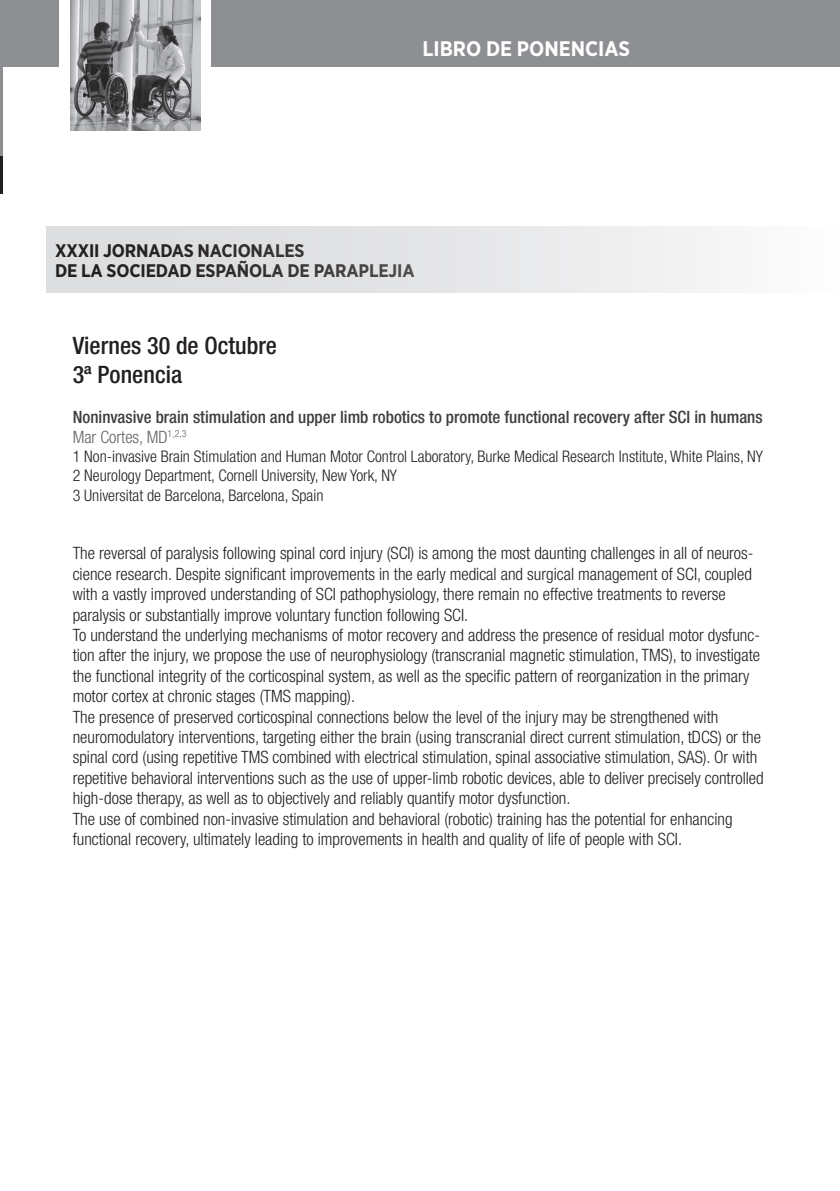
<style>
.page{position:relative;width:840px;height:1191px;background:#fff}
.page>*{position:absolute;margin:0;border:0;box-sizing:border-box;transform-origin:0 0}
.t1{font:500 condensed 24px/28.8px "Helvetica Neue LT Com";color:#231f20}
.t2{font:700 21px "Gotham Narrow";color:#fff}
.t3{font:700 18.2px/19.6px "Gotham Narrow";letter-spacing:-.01em;color:#231f20}
.t4{font:300 condensed 17px/20.4px "Helvetica Neue LT Com";color:#231f20}
.t5{font:500 condensed 17px/20.4px "Helvetica Neue LT Com";color:#3e3e3f}
.t6{font:300 condensed 16px/19.2px "Helvetica Neue LT Com";color:#231f20}
.s1{font-weight:300;color:#636366}
</style>
<div class="page">
<hr style="left:0;top:0;width:3px;height:176px;background:#8d8f92">
<hr style="left:0;top:156px;width:3px;height:37px;background:#231f20">
<img style="left:71px;top:0;width:129px;height:130px">
<div style="left:211px;top:0;width:628px;height:67px;background:#8d8f92"></div>
<div style="left:0;top:0;width:58px;height:67px;background:#8d8f92"></div>
<hr style="left:0;top:229px;width:1px;height:66px;background:#dddee0">
<div style="left:47px;top:227px;width:792px;height:66px;background:linear-gradient(to right,#d7d8db,#f9f9f9)"></div>
<p class="t2" style="left:422px;top:35px;width:209px">LIBRO DE PONENCIAS</p>
<p class="t3" style="left:55px;top:241px;width:361px">XXXII JORNADAS NACIONALES<br>DE LA SOCIEDAD ESPAÑOLA DE PARAPLEJIA</p>
<h1 class="t1" style="left:73px;top:335px;width:205px">Viernes 30 de Octubre<br>3ª Ponencia</h1>
<p class="t5" style="left:73px;top:409px;width:691px">Noninvasive brain stimulation and upper limb robotics to promote functional recovery after SCI in humans<br><span class="s1">Mar Cortes, MD</span><sup>1,2,3</sup></p>
<p class="t6" style="left:73px;top:449px;width:691px">1 Non-invasive Brain Stimulation and Human Motor Control Laboratory, Burke Medical Research Institute, White Plains, NY<br>2 Neurology Department, Cornell University, New York, NY<br>3 Universitat de Barcelona, Barcelona, Spain</p>
<p class="t4" style="left:73px;top:545px;width:692px">The reversal of paralysis following spinal cord injury (SCI) is among the most daunting challenges in all of neuros&shy;cience research. Despite significant improvements in the early medical and surgical management of SCI, coupled with a vastly improved understanding of SCI pathophysiology, there remain no effective treatments to reverse paralysis or substantially improve voluntary function following SCI.<br>To understand the underlying mechanisms of motor recovery and address the presence of residual motor dysfunc&shy;tion after the injury, we propose the use of neurophysiology (transcranial magnetic stimulation, TMS), to investigate the functional integrity of the corticospinal system, as well as the specific pattern of reorganization in the primary motor cortex at chronic stages (TMS mapping).<br>The presence of preserved corticospinal connections below the level of the injury may be strengthened with neuromodulatory interventions, targeting either the brain (using transcranial direct current stimulation, tDCS) or the spinal cord (using repetitive TMS combined with electrical stimulation, spinal associative stimulation, SAS). Or with repetitive behavioral interventions such as the use of upper-limb robotic devices, able to deliver precisely controlled high-dose therapy, as well as to objectively and reliably quantify motor dysfunction.<br>The use of combined non-invasive stimulation and behavioral (robotic) training has the potential for enhancing functional recovery, ultimately leading to improvements in health and quality of life of people with SCI.</p>
</div>
